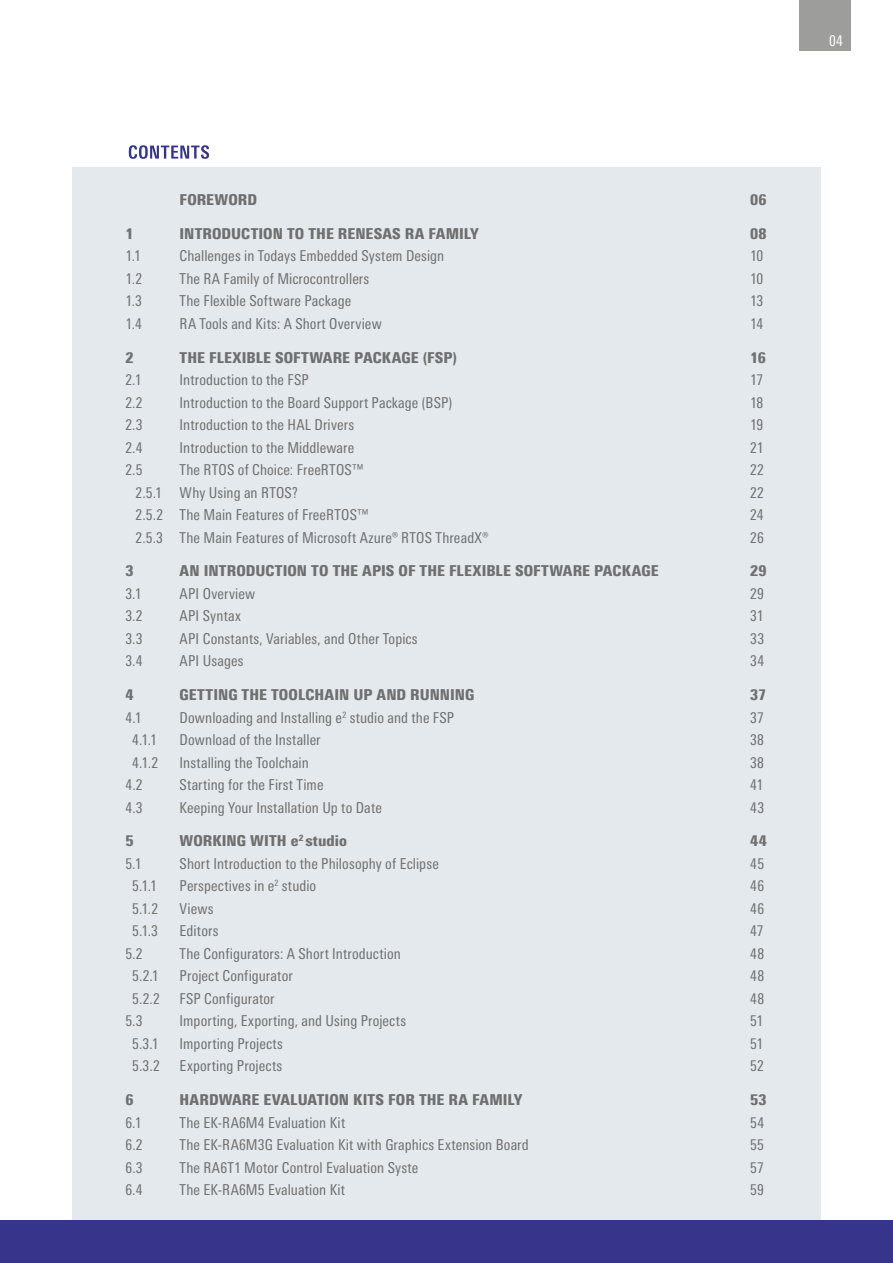
<style>
.page{position:relative;width:893px;height:1263px;background:#fff}
.page>*{position:absolute;margin:0;border:0;box-sizing:border-box;transform-origin:0 0}
.headline_21_25pt{font:condensed 15px "Linotype Univers";letter-spacing:.01em;color:#706f6f}
.headline_21_25pt-2{font:900 condensed 15px "Linotype Univers";color:#706f6f}
.t1{font:condensed 15px "Linotype Univers";color:#fff}
</style>
<div class="page">
<div style="left:799px;top:0;width:51px;height:51px;background:#9d9d9c"></div>
<div style="left:72px;top:168px;width:749px;height:1095px;background:#e3e9ec"></div>
<svg style="left:129px;top:145px;width:80px;height:14px"></svg>
<div style="left:0;top:1220px;width:893px;height:43px;background:#37348b"></div>
<p class="headline_21_25pt-2" style="left:125px;top:224px;width:10px">1</p>
<p class="headline_21_25pt" style="left:125px;top:247px;width:17px">1.1</p>
<p class="headline_21_25pt" style="left:125px;top:270px;width:18px">1.2</p>
<p class="headline_21_25pt" style="left:125px;top:292px;width:18px">1.3</p>
<p class="headline_21_25pt" style="left:125px;top:315px;width:18px">1.4</p>
<p class="headline_21_25pt-2" style="left:125px;top:348px;width:10px">2</p>
<p class="headline_21_25pt" style="left:125px;top:371px;width:18px">2.1</p>
<p class="headline_21_25pt" style="left:125px;top:394px;width:19px">2.2</p>
<p class="headline_21_25pt" style="left:125px;top:416px;width:19px">2.3</p>
<p class="headline_21_25pt" style="left:125px;top:439px;width:19px">2.4</p>
<p class="headline_21_25pt" style="left:125px;top:461px;width:19px">2.5</p>
<p class="headline_21_25pt" style="left:136px;top:484px;width:28px">2.5.1</p>
<p class="headline_21_25pt" style="left:136px;top:506px;width:29px">2.5.2</p>
<p class="headline_21_25pt" style="left:136px;top:529px;width:29px">2.5.3</p>
<p class="headline_21_25pt-2" style="left:125px;top:562px;width:10px">3</p>
<p class="headline_21_25pt" style="left:125px;top:585px;width:18px">3.1</p>
<p class="headline_21_25pt" style="left:125px;top:607px;width:19px">3.2</p>
<p class="headline_21_25pt" style="left:125px;top:630px;width:19px">3.3</p>
<p class="headline_21_25pt" style="left:125px;top:652px;width:19px">3.4</p>
<p class="headline_21_25pt-2" style="left:125px;top:686px;width:10px">4</p>
<p class="headline_21_25pt" style="left:125px;top:709px;width:18px">4.1</p>
<p class="headline_21_25pt" style="left:132px;top:731px;width:26px">4.1.1</p>
<p class="headline_21_25pt" style="left:132px;top:754px;width:28px">4.1.2</p>
<p class="headline_21_25pt" style="left:125px;top:776px;width:19px">4.2</p>
<p class="headline_21_25pt" style="left:125px;top:799px;width:19px">4.3</p>
<p class="headline_21_25pt-2" style="left:125px;top:832px;width:10px">5</p>
<p class="headline_21_25pt" style="left:125px;top:855px;width:18px">5.1</p>
<p class="headline_21_25pt" style="left:132px;top:877px;width:26px">5.1.1</p>
<p class="headline_21_25pt" style="left:132px;top:900px;width:27px">5.1.2</p>
<p class="headline_21_25pt" style="left:132px;top:922px;width:27px">5.1.3</p>
<p class="headline_21_25pt" style="left:125px;top:945px;width:19px">5.2</p>
<p class="headline_21_25pt" style="left:132px;top:967px;width:28px">5.2.1</p>
<p class="headline_21_25pt" style="left:132px;top:990px;width:29px">5.2.2</p>
<p class="headline_21_25pt" style="left:125px;top:1012px;width:19px">5.3</p>
<p class="headline_21_25pt" style="left:132px;top:1035px;width:28px">5.3.1</p>
<p class="headline_21_25pt" style="left:132px;top:1057px;width:29px">5.3.2</p>
<p class="headline_21_25pt-2" style="left:125px;top:1091px;width:10px">6</p>
<p class="headline_21_25pt" style="left:125px;top:1114px;width:18px">6.1</p>
<p class="headline_21_25pt" style="left:125px;top:1136px;width:19px">6.2</p>
<p class="headline_21_25pt" style="left:125px;top:1159px;width:19px">6.3</p>
<p class="headline_21_25pt" style="left:125px;top:1181px;width:19px">6.4</p>
<p class="headline_21_25pt-2" style="left:180px;top:191px;width:79px">FOREWORD</p>
<p class="headline_21_25pt-2" style="left:180px;top:224px;width:301px">INTRODUCTION TO THE RENESAS RA FAMILY</p>
<p class="headline_21_25pt" style="left:180px;top:247px;width:266px">Challenges in Todays Embedded System Design</p>
<p class="headline_21_25pt" style="left:180px;top:270px;width:191px">The RA Family of Microcontrollers</p>
<p class="headline_21_25pt" style="left:180px;top:292px;width:173px">The Flexible Software Package</p>
<p class="headline_21_25pt" style="left:180px;top:315px;width:204px">RA Tools and Kits: A Short Overview</p>
<p class="headline_21_25pt-2" style="left:180px;top:348px;width:279px">THE FLEXIBLE SOFTWARE PACKAGE (FSP)</p>
<p class="headline_21_25pt" style="left:180px;top:371px;width:131px">Introduction to the FSP</p>
<p class="headline_21_25pt" style="left:180px;top:394px;width:274px">Introduction to the Board Support Package (BSP)</p>
<p class="headline_21_25pt" style="left:180px;top:416px;width:176px">Introduction to the HAL Drivers</p>
<p class="headline_21_25pt" style="left:180px;top:439px;width:176px">Introduction to the Middleware</p>
<p class="headline_21_25pt" style="left:180px;top:461px;width:185px">The RTOS of Choice: FreeRTOS™</p>
<p class="headline_21_25pt" style="left:180px;top:484px;width:120px">Why Using an RTOS?</p>
<p class="headline_21_25pt" style="left:180px;top:506px;width:191px">The Main Features of FreeRTOS™</p>
<p class="headline_21_25pt" style="left:180px;top:529px;width:310px">The Main Features of Microsoft Azure® RTOS ThreadX®</p>
<p class="headline_21_25pt-2" style="left:180px;top:562px;width:480px">AN INTRODUCTION TO THE APIS OF THE FLEXIBLE SOFTWARE PACKAGE</p>
<p class="headline_21_25pt" style="left:180px;top:585px;width:77px">API Overview</p>
<p class="headline_21_25pt" style="left:180px;top:607px;width:63px">API Syntax</p>
<p class="headline_21_25pt" style="left:180px;top:630px;width:240px">API Constants, Variables, and Other Topics</p>
<p class="headline_21_25pt" style="left:180px;top:652px;width:65px">API Usages</p>
<p class="headline_21_25pt-2" style="left:180px;top:686px;width:296px">GETTING THE TOOLCHAIN UP AND RUNNING</p>
<p class="headline_21_25pt" style="left:180px;top:709px;width:276px">Downloading and Installing e<sup>2</sup> studio and the FSP</p>
<p class="headline_21_25pt" style="left:180px;top:731px;width:142px">Download of the Installer</p>
<p class="headline_21_25pt" style="left:180px;top:754px;width:131px">Installing the Toolchain</p>
<p class="headline_21_25pt" style="left:180px;top:776px;width:145px">Starting for the First Time</p>
<p class="headline_21_25pt" style="left:180px;top:799px;width:204px">Keeping Your Installation Up to Date</p>
<p class="headline_21_25pt-2" style="left:180px;top:832px;width:169px">WORKING WITH e<sup>2</sup> studio</p>
<p class="headline_21_25pt" style="left:180px;top:855px;width:261px">Short Introduction to the Philosophy of Eclipse</p>
<p class="headline_21_25pt" style="left:180px;top:877px;width:138px">Perspectives in e<sup>2</sup> studio</p>
<p class="headline_21_25pt" style="left:180px;top:900px;width:35px">Views</p>
<p class="headline_21_25pt" style="left:180px;top:922px;width:40px">Editors</p>
<p class="headline_21_25pt" style="left:180px;top:945px;width:223px">The Configurators: A Short Introduction</p>
<p class="headline_21_25pt" style="left:180px;top:967px;width:115px">Project Configurator</p>
<p class="headline_21_25pt" style="left:180px;top:990px;width:96px">FSP Configurator</p>
<p class="headline_21_25pt" style="left:180px;top:1012px;width:228px">Importing, Exporting, and Using Projects</p>
<p class="headline_21_25pt" style="left:180px;top:1035px;width:105px">Importing Projects</p>
<p class="headline_21_25pt" style="left:180px;top:1057px;width:104px">Exporting Projects</p>
<p class="headline_21_25pt-2" style="left:180px;top:1091px;width:344px">HARDWARE EVALUATION KITS FOR THE RA FAMILY</p>
<p class="headline_21_25pt" style="left:180px;top:1114px;width:167px">The EK-RA6M4 Evaluation Kit</p>
<p class="headline_21_25pt" style="left:180px;top:1136px;width:351px">The EK-RA6M3G Evaluation Kit with Graphics Extension Board</p>
<p class="headline_21_25pt" style="left:180px;top:1159px;width:240px">The RA6T1 Motor Control Evaluation Syste</p>
<p class="headline_21_25pt" style="left:180px;top:1181px;width:167px">The EK-RA6M5 Evaluation Kit</p>
<p class="headline_21_25pt-2" style="left:750px;top:191px;width:18px">06</p>
<p class="headline_21_25pt-2" style="left:750px;top:224px;width:18px">08</p>
<p class="headline_21_25pt" style="left:750px;top:247px;width:15px">10</p>
<p class="headline_21_25pt" style="left:750px;top:270px;width:15px">10</p>
<p class="headline_21_25pt" style="left:750px;top:292px;width:15px">13</p>
<p class="headline_21_25pt" style="left:750px;top:315px;width:15px">14</p>
<p class="headline_21_25pt-2" style="left:750px;top:348px;width:17px">16</p>
<p class="headline_21_25pt" style="left:750px;top:371px;width:15px">17</p>
<p class="headline_21_25pt" style="left:750px;top:394px;width:15px">18</p>
<p class="headline_21_25pt" style="left:750px;top:416px;width:15px">19</p>
<p class="headline_21_25pt" style="left:750px;top:439px;width:15px">21</p>
<p class="headline_21_25pt" style="left:750px;top:461px;width:15px">22</p>
<p class="headline_21_25pt" style="left:750px;top:484px;width:15px">22</p>
<p class="headline_21_25pt" style="left:750px;top:506px;width:15px">24</p>
<p class="headline_21_25pt" style="left:750px;top:529px;width:15px">26</p>
<p class="headline_21_25pt-2" style="left:750px;top:562px;width:18px">29</p>
<p class="headline_21_25pt" style="left:750px;top:585px;width:15px">29</p>
<p class="headline_21_25pt" style="left:750px;top:607px;width:15px">31</p>
<p class="headline_21_25pt" style="left:750px;top:630px;width:15px">33</p>
<p class="headline_21_25pt" style="left:750px;top:652px;width:15px">34</p>
<p class="headline_21_25pt-2" style="left:750px;top:686px;width:18px">37</p>
<p class="headline_21_25pt" style="left:750px;top:709px;width:15px">37</p>
<p class="headline_21_25pt" style="left:750px;top:731px;width:15px">38</p>
<p class="headline_21_25pt" style="left:750px;top:754px;width:15px">38</p>
<p class="headline_21_25pt" style="left:750px;top:776px;width:15px">41</p>
<p class="headline_21_25pt" style="left:750px;top:799px;width:16px">43</p>
<p class="headline_21_25pt-2" style="left:750px;top:832px;width:18px">44</p>
<p class="headline_21_25pt" style="left:750px;top:855px;width:15px">45</p>
<p class="headline_21_25pt" style="left:750px;top:877px;width:15px">46</p>
<p class="headline_21_25pt" style="left:750px;top:900px;width:15px">46</p>
<p class="headline_21_25pt" style="left:750px;top:922px;width:15px">47</p>
<p class="headline_21_25pt" style="left:750px;top:945px;width:15px">48</p>
<p class="headline_21_25pt" style="left:750px;top:967px;width:15px">48</p>
<p class="headline_21_25pt" style="left:750px;top:990px;width:15px">48</p>
<p class="headline_21_25pt" style="left:750px;top:1012px;width:15px">51</p>
<p class="headline_21_25pt" style="left:750px;top:1035px;width:15px">51</p>
<p class="headline_21_25pt" style="left:750px;top:1057px;width:15px">52</p>
<p class="headline_21_25pt-2" style="left:750px;top:1091px;width:18px">53</p>
<p class="headline_21_25pt" style="left:750px;top:1114px;width:15px">54</p>
<p class="headline_21_25pt" style="left:750px;top:1136px;width:15px">55</p>
<p class="headline_21_25pt" style="left:750px;top:1159px;width:15px">57</p>
<p class="headline_21_25pt" style="left:750px;top:1181px;width:15px">59</p>
<p class="t1" style="left:829px;top:32px;width:15px">04</p>
</div>
